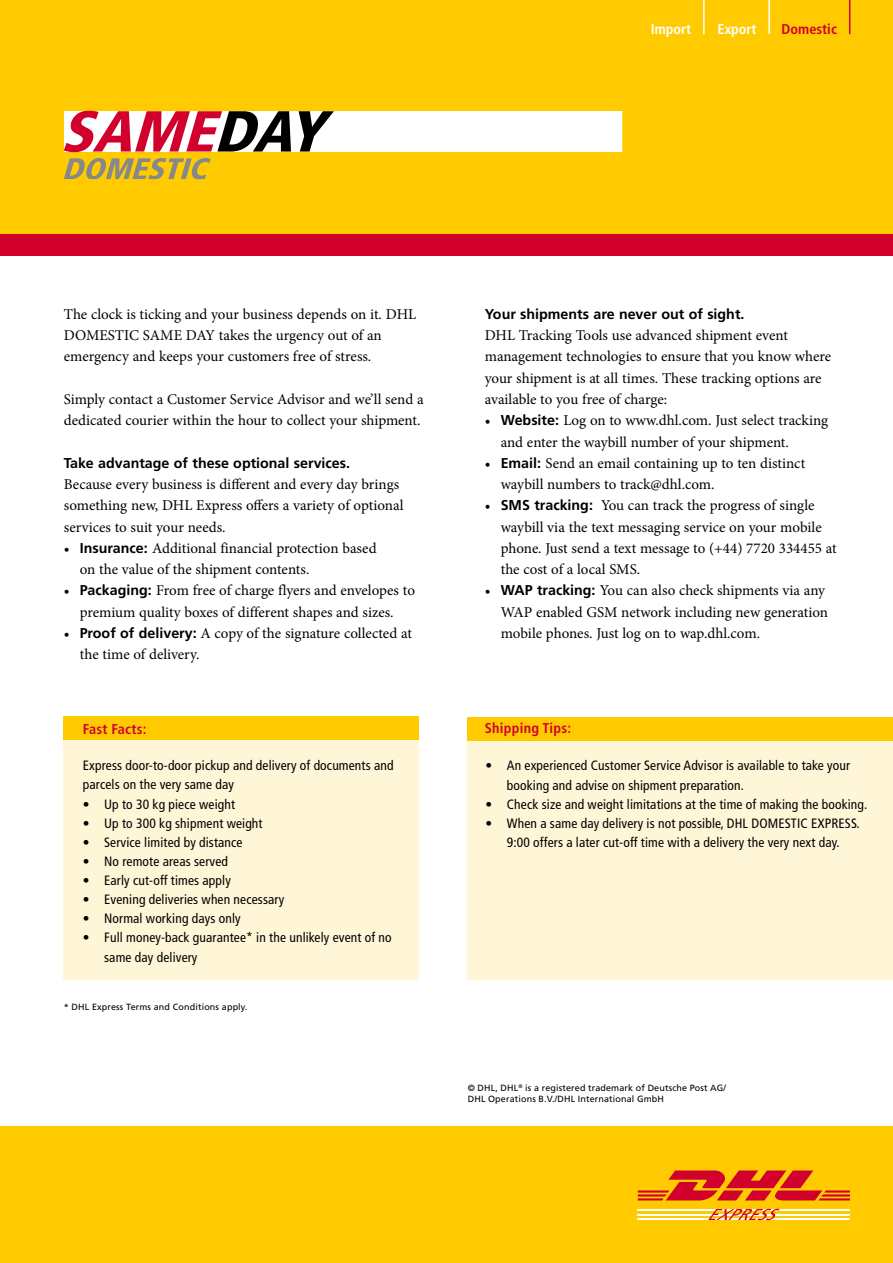
<style>
.page{position:relative;width:893px;height:1263px;background:#fff}
.page>*{position:absolute;margin:0;border:0;box-sizing:border-box;transform-origin:0 0}
.t1{font:15px/21.3px "Minion Pro";letter-spacing:-.005em;color:#000}
.t2{font:700 14.25px "Frutiger";color:#000}
.t3{font:700 condensed 14.25px "Frutiger";letter-spacing:.02em;color:#d1002c}
.t4{font:700 condensed 14.25px "Frutiger";color:#fff}
.t5{font:700 condensed 14.25px "Frutiger";color:#d1002c}
.t6{font:condensed 13.5px/19.2px "Frutiger";letter-spacing:.01em;color:#000}
.t7{font:9px/10.5px "Frutiger";letter-spacing:.015em;color:#000}
.s1{font-family:"Frutiger";font-weight:700;font-size:14.25px}
</style>
<div class="page">
<div style="left:0;top:0;width:893px;height:234px;background:#ffcb00"></div>
<div style="left:0;top:1127px;width:893px;height:136px;background:#ffcb00"></div>
<svg style="left:638px;top:1170px;width:212px;height:30px"></svg>
<hr style="left:638px;top:1219px;width:212px;height:1px;background:#fff">
<hr style="left:638px;top:1209px;width:212px;height:1px;background:#fff">
<hr style="left:638px;top:1214px;width:212px;height:1px;background:#fff">
<svg style="left:708px;top:1209px;width:72px;height:11px"></svg>
<div style="left:0;top:234px;width:893px;height:21px;background:#d1002c"></div>
<hr style="left:849px;top:0;width:1px;height:34px;background:#d1002c">
<hr style="left:768px;top:0;width:2px;height:34px;background:#fff">
<hr style="left:703px;top:0;width:2px;height:34px;background:#fff">
<svg style="left:64px;top:111px;width:558px;height:69px"></svg>
<div style="left:468px;top:738px;width:425px;height:241px;background:#fff5d7"></div>
<div style="left:468px;top:717px;width:425px;height:23px;background:#ffcb00"></div>
<div style="left:64px;top:740px;width:355px;height:240px;background:#fff5d7"></div>
<div style="left:64px;top:716px;width:355px;height:24px;background:#ffcb00"></div>
<p class="t4" style="left:651px;top:21px;width:42px">Import</p>
<p class="t4" style="left:717px;top:21px;width:41px">Export</p>
<p class="t5" style="left:782px;top:21px;width:57px">Domestic</p>
<p class="t1" style="left:64px;top:304px;width:354px">The clock is ticking and your business depends on it. DHL<br>DOMESTIC SAME DAY takes the urgency out of an emergency and keeps your customers free of stress.</p>
<p class="t1" style="left:64px;top:389px;width:361px">Simply contact a Customer Service Advisor and we’ll send a dedicated courier within the hour to collect your shipment.</p>
<p class="t2" style="left:64px;top:454px;width:288px">Take advantage of these optional services.</p>
<p class="t1" style="left:64px;top:474px;width:341px">Because every business is different and every day brings something new, DHL Express offers a variety of optional services to suit your needs.</p>
<p class="t1" style="left:80px;top:537px;width:298px;text-indent:-16px">• <span class="s1">Insurance:</span> Additional financial protection based on the value of the shipment contents.</p>
<p class="t1" style="left:64px;top:580px;width:353px;text-align:center">• <span class="s1">Packaging:</span> From free of charge flyers and envelopes to premium quality boxes of different shapes and sizes.</p>
<p class="t1" style="left:80px;top:622px;width:334px;text-indent:-16px">• <span class="s1">Proof of delivery:</span> A copy of the signature collected at the time of delivery.</p>
<p class="t3" style="left:83px;top:721px;width:65px">Fast Facts:</p>
<p class="t6" style="left:83px;top:756px;width:312px">Express door-to-door pickup and delivery of documents and parcels on the very same day</p>
<p class="t6" style="left:83px;top:794px;width:154px">• Up to 30 kg piece weight</p>
<p class="t6" style="left:83px;top:813px;width:181px">• Up to 300 kg shipment weight</p>
<p class="t6" style="left:83px;top:832px;width:161px">• Service limited by distance</p>
<p class="t6" style="left:83px;top:852px;width:147px">• No remote areas served</p>
<p class="t6" style="left:83px;top:871px;width:149px">• Early cut-off times apply</p>
<p class="t6" style="left:83px;top:890px;width:203px">• Evening deliveries when necessary</p>
<p class="t6" style="left:83px;top:909px;width:159px">• Normal working days only</p>
<p class="t6" style="left:104px;top:928px;width:289px;text-indent:-21px">• Full money-back guarantee* in the unlikely event of no same day delivery</p>
<p class="t7" style="left:64px;top:1001px;width:185px">* DHL Express Terms and Conditions apply.</p>
<p class="t2" style="left:485px;top:306px;width:261px">Your shipments are never out of sight.</p>
<p class="t1" style="left:485px;top:325px;width:348px">DHL Tracking Tools use advanced shipment event management technologies to ensure that you know where your shipment is at all times. These tracking options are available to you free of charge:</p>
<p class="t1" style="left:501px;top:410px;width:329px;text-indent:-16px">• <span class="s1">Website:</span> Log on to www.dhl.com. Just select tracking and enter the waybill number of your shipment.</p>
<p class="t1" style="left:501px;top:452px;width:306px;text-indent:-16px">• <span class="s1">Email:</span> Send an email containing up to ten distinct waybill numbers to track@dhl.com.</p>
<p class="t1" style="left:501px;top:495px;width:337px;text-indent:-16px">• <span class="s1">SMS tracking:</span> You can track the progress of single waybill via the text messaging service on your mobile phone. Just send a text message to (+44) 7720 334455 at the cost of a local SMS.</p>
<p class="t1" style="left:501px;top:580px;width:329px;text-indent:-16px">• <span class="s1">WAP tracking:</span> You can also check shipments via any<br>WAP enabled GSM network including new generation mobile phones. Just log on to wap.dhl.com.</p>
<p class="t3" style="left:485px;top:720px;width:88px">Shipping Tips:</p>
<p class="t6" style="left:507px;top:756px;width:345px;text-indent:-21px">• An experienced Customer Service Advisor is available to take your booking and advise on shipment preparation.</p>
<p class="t6" style="left:486px;top:794px;width:383px">• Check size and weight limitations at the time of making the booking.</p>
<p class="t6" style="left:486px;top:814px;width:376px;text-align:center">• When a same day delivery is not possible, DHL DOMESTIC EXPRESS.<br>9:00 offers a later cut-off time with a delivery the very next day.</p>
<p class="t7" style="left:468px;top:1083px;width:260px">© DHL, DHL<sup>®</sup> is a registered trademark of Deutsche Post AG/<br>DHL Operations B.V./DHL International GmbH</p>
</div>
